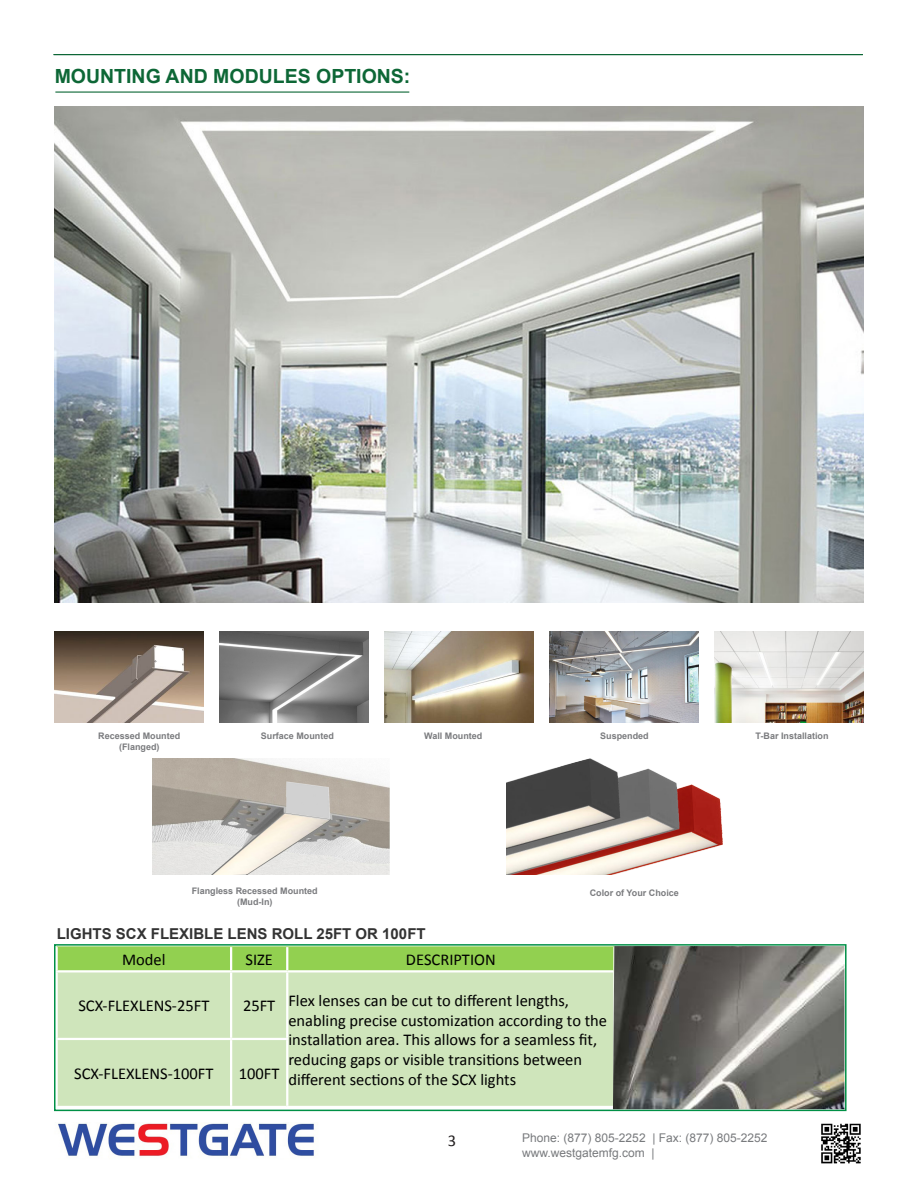
<style>
.page{position:relative;width:918px;height:1188px;background:#fff}
.page>*{position:absolute;margin:0;border:0;box-sizing:border-box;transform-origin:0 0}
.t1{font:700 19.5px "Arial";color:#0d6736}
.t2{font:16.5px/19.8px "Calibri";color:#000}
.t3{font:16.5px "Calibri";color:#231f20}
.t4{font:700 15px "Arial";color:#333}
.t5{font:12px "Arial";color:#787a7d}
.CONTENT_TEXT10{font:700 9px "Arial";color:#7a7b7e}
</style>
<div class="page">
<img style="left:54px;top:632px;width:149px;height:91px">
<img style="left:219px;top:632px;width:149px;height:91px">
<img style="left:385px;top:632px;width:149px;height:91px">
<img style="left:550px;top:632px;width:149px;height:91px">
<img style="left:715px;top:632px;width:149px;height:91px">
<img style="left:58px;top:1123px;width:256px;height:34px">
<img style="left:821px;top:1123px;width:40px;height:41px">
<img style="left:54px;top:107px;width:810px;height:496px">
<hr style="left:54px;top:54px;width:809px;height:1px;background:#0d6736">
<hr style="left:55px;top:92px;width:354px;height:1px;background:#0d6736">
<div style="left:58px;top:947px;width:555px;height:23px;background:#92d050"></div>
<div style="left:58px;top:972px;width:555px;height:134px;background:#cfe5bb"></div>
<hr style="left:230px;top:972px;width:2px;height:66px;background:#fff">
<hr style="left:230px;top:1040px;width:2px;height:66px;background:#fff">
<hr style="left:230px;top:947px;width:2px;height:23px;background:#fff">
<hr style="left:286px;top:947px;width:2px;height:23px;background:#fff">
<hr style="left:286px;top:972px;width:2px;height:66px;background:#fff">
<hr style="left:286px;top:1040px;width:2px;height:66px;background:#fff">
<hr style="left:56px;top:1038px;width:175px;height:2px;background:#fff">
<hr style="left:231px;top:1038px;width:57px;height:2px;background:#fff">
<div style="left:54px;top:944px;width:793px;height:167px;border:2px solid #009046"></div>
<img style="left:613px;top:946px;width:231px;height:163px">
<img style="left:152px;top:758px;width:237px;height:117px">
<img style="left:507px;top:758px;width:216px;height:117px">
<p class="t1" style="left:55px;top:64px;width:357px">MOUNTING AND MODULES OPTIONS:</p>
<p class="CONTENT_TEXT10" style="left:98px;top:730px;width:84px">Recessed Mounted</p>
<p class="CONTENT_TEXT10" style="left:119px;top:741px;width:42px">(Flanged)</p>
<p class="CONTENT_TEXT10" style="left:261px;top:730px;width:75px">Surface Mounted</p>
<p class="CONTENT_TEXT10" style="left:424px;top:730px;width:60px">Wall Mounted</p>
<p class="CONTENT_TEXT10" style="left:600px;top:730px;width:50px">Suspended</p>
<p class="CONTENT_TEXT10" style="left:756px;top:730px;width:75px">T-Bar Installation</p>
<p class="CONTENT_TEXT10" style="left:192px;top:885px;width:128px">Flangless Recessed Mounted</p>
<p class="CONTENT_TEXT10" style="left:237px;top:896px;width:37px">(Mud-In)</p>
<p class="CONTENT_TEXT10" style="left:590px;top:887px;width:91px">Color of Your Choice</p>
<p class="t4" style="left:57px;top:923px;width:370px">LIGHTS SCX FLEXIBLE LENS ROLL 25FT OR 100FT</p>
<p class="t2" style="left:122px;top:949px;width:45px">Model</p>
<p class="t2" style="left:245px;top:949px;width:29px">SIZE</p>
<p class="t2" style="left:406px;top:949px;width:91px">DESCRIPTION</p>
<p class="t2" style="left:78px;top:995px;width:133px">SCX-FLEXLENS-25FT</p>
<p class="t2" style="left:243px;top:995px;width:34px">25FT</p>
<p class="t2" style="left:288px;top:990px;width:320px">Flex lenses can be cut to different lengths, enabling precise customization according to the installation area. This allows for a seamless fit, reducing gaps or visible transitions between different sections of the SCX lights</p>
<p class="t2" style="left:74px;top:1063px;width:141px">SCX-FLEXLENS-100FT</p>
<p class="t2" style="left:239px;top:1063px;width:42px">100FT</p>
<p class="t3" style="left:448px;top:1131px;width:10px">3</p>
<p class="t5" style="left:522px;top:1130px;width:247px">Phone: (877) 805-2252 | Fax: (877) 805-2252</p>
<p class="t5" style="left:522px;top:1145px;width:134px">www.westgatemfg.com |</p>
</div>
